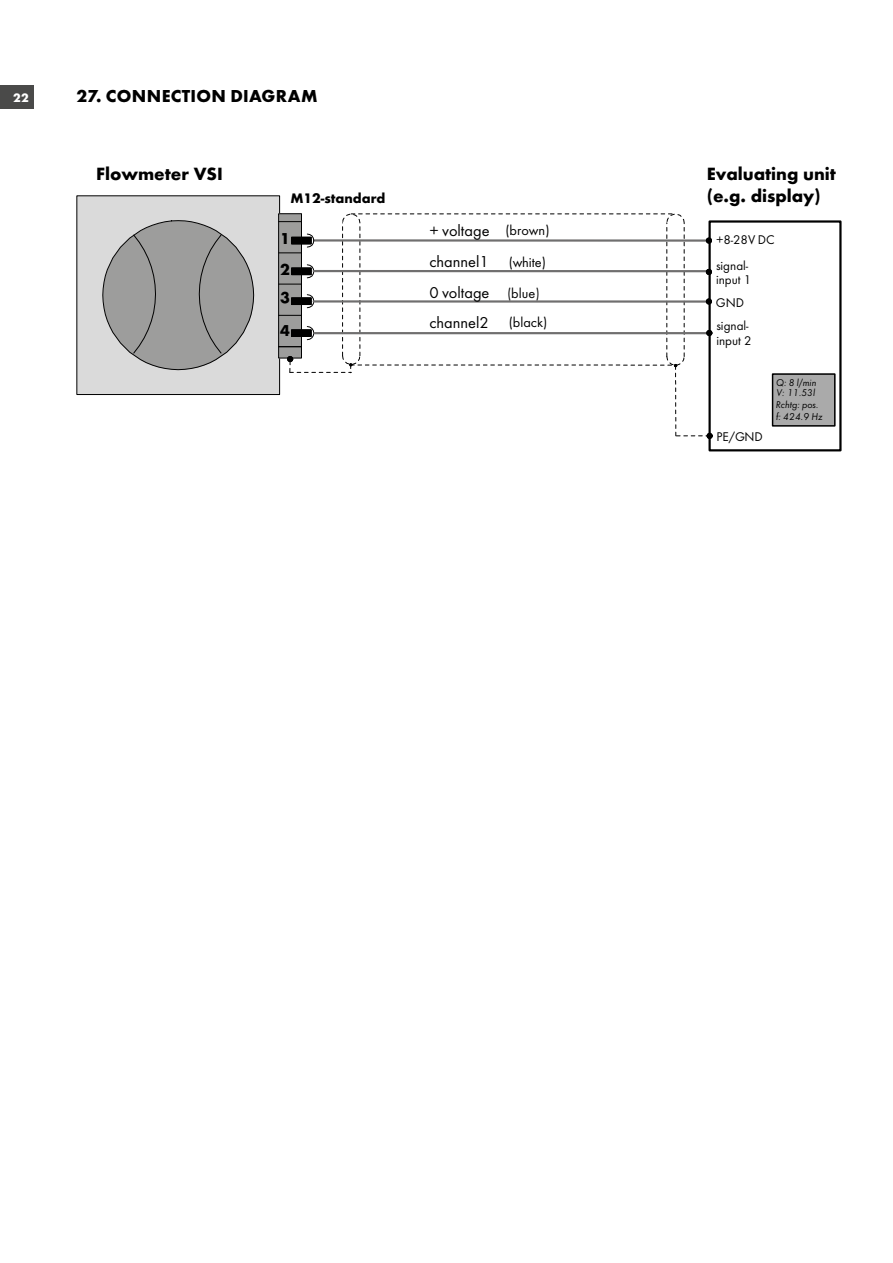
<style>
.page{position:relative;width:893px;height:1263px;background:#fff}
.page>*{position:absolute;margin:0;border:0;box-sizing:border-box;transform-origin:0 0}
.t1{font:800 18.45px/22.2px "Function";color:#000}
.t2{font:700 18px "Futura PT";letter-spacing:.015em;color:#000}
.t3{font:16.35px/30.3px "Function";color:#000}
.t4{font:800 16.35px/30.6px "Function";color:#000}
.t5{font:800 14.4px "Function";color:#000}
.t6{font:13.05px/14.2px "Function";color:#000}
.t7{font:700 12.75px "Futura PT";color:#fff}
.t8{font:italic 10.35px "Function";color:#000}
.t9{font:italic 10.2px/10.6px "Function";color:#000}
.s1{font-size:14.4px}
</style>
<div class="page">
<div style="left:0;top:85px;width:34px;height:24px;background:#4a4a49"></div>
<div style="left:77px;top:196px;width:203px;height:198px;background:#dadada"></div>
<div style="left:77px;top:196px;width:203px;height:199px;border:1px solid #000"></div>
<svg style="left:103px;top:220px;width:151px;height:150px"></svg>
<div style="left:708px;top:220px;width:133px;height:231px;border:2px solid #000"></div>
<div style="left:773px;top:374px;width:62px;height:52px;background:#aaa"></div>
<div style="left:772px;top:373px;width:63px;height:54px;border:1px solid #000"></div>
<svg style="left:279px;top:214px;width:435px;height:226px"></svg>
<p class="t7" style="left:13px;top:89px;width:17px">22</p>
<p class="t2" style="left:77px;top:84px;width:242px">27. CONNECTION DIAGRAM</p>
<p class="t1" style="left:96px;top:162px;width:128px">Flowmeter VSI</p>
<p class="t1" style="left:707px;top:163px;width:131px">Evaluating unit (e.g. display)</p>
<p class="t5" style="left:290px;top:190px;width:97px">M12-standard</p>
<p class="t4" style="left:280px;top:223px;width:11px">1<br>2</p>
<p class="t4" style="left:280px;top:281px;width:11px;line-height:33px">3<br>4</p>
<p class="t3" style="left:429px;top:215px;width:122px">+ voltage <span class="s1">(brown)</span></p>
<p class="t3" style="left:429px;top:247px;width:120px">channel1 <span class="s1">(white)<br></span>0 voltage <span class="s1">(blue) </span>channel2 <span class="s1">(black)</span></p>
<p class="t6" style="left:716px;top:233px;width:60px">+8-28V DC</p>
<p class="t6" style="left:716px;top:259px;width:37px">signal&shy;input 1</p>
<p class="t6" style="left:716px;top:296px;width:30px">GND</p>
<p class="t6" style="left:716px;top:319px;width:37px">signal&shy;input 2</p>
<p class="t6" style="left:717px;top:429px;width:48px">PE/GND</p>
<p class="t9" style="left:776px;top:377px;width:42px">Q: 8 l/min<br>V: 11.53l</p>
<p class="t9" style="left:776px;top:400px;width:44px">Rchtg: pos.</p>
<p class="t8" style="left:776px;top:411px;width:48px">f: 424.9 Hz</p>
</div>
